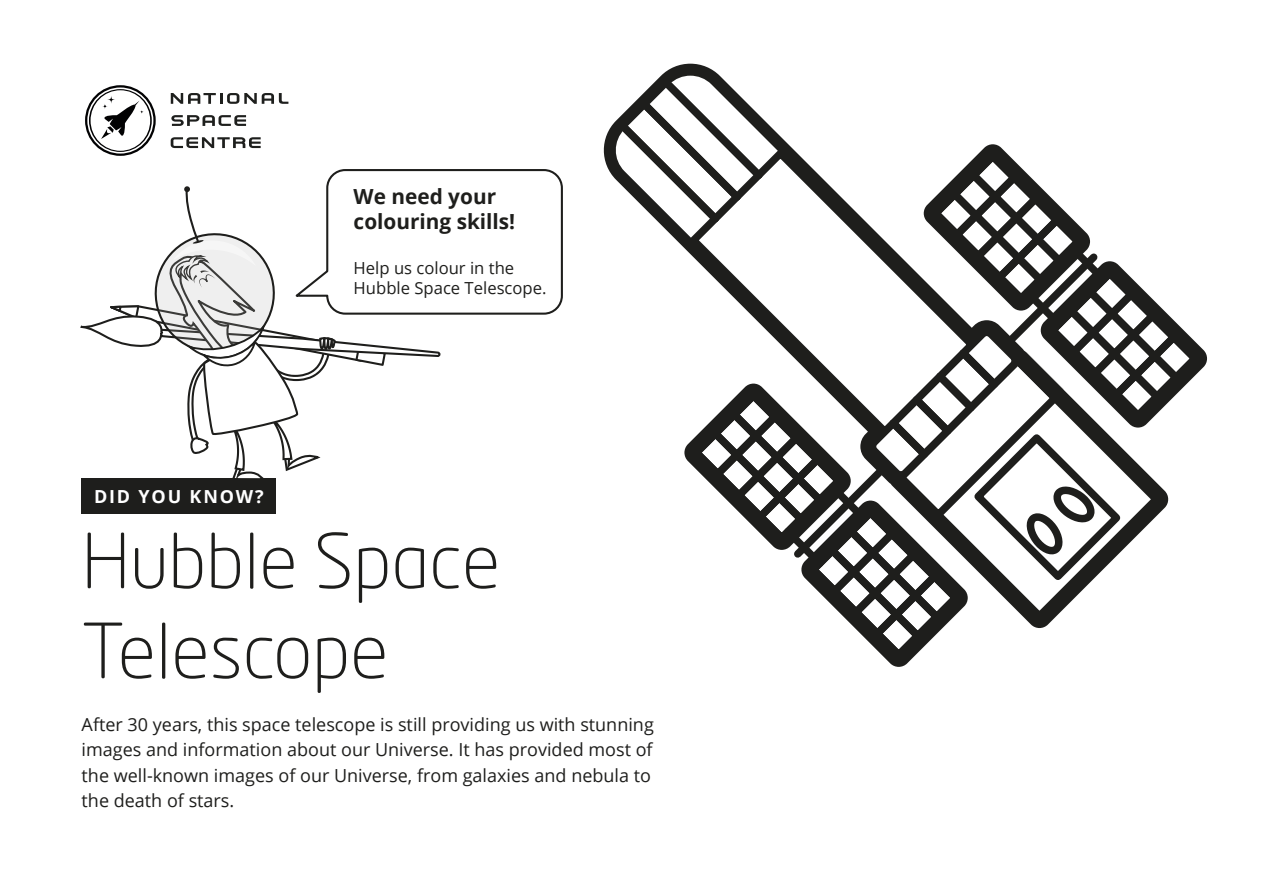
<style>
.page{position:relative;width:1263px;height:893px;background:#fff}
.page>*{position:absolute;margin:0;border:0;box-sizing:border-box;transform-origin:0 0}
.t1{font:300 75px/90px "Neo Tech Std";color:#1e1e1c}
.t2{font:700 20.85px/24.9px "Open Sans";color:#1e1e1c}
.t3{font:18px/25.5px "Open Sans";color:#1e1e1c}
.t4{font:700 18px "Open Sans";letter-spacing:.1em;color:#fff}
.t5{font:16.65px/20px "Open Sans";color:#1e1e1c}
</style>
<div class="page">
<svg style="left:171px;top:115px;width:75px;height:11px"></svg>
<svg style="left:171px;top:137px;width:90px;height:11px"></svg>
<svg style="left:171px;top:93px;width:117px;height:11px"></svg>
<svg style="left:85px;top:85px;width:71px;height:71px"></svg>
<svg style="left:855px;top:315px;width:352px;height:352px"></svg>
<svg style="left:603px;top:64px;width:566px;height:564px"></svg>
<svg style="left:80px;top:169px;width:483px;height:345px"></svg>
<p class="t4" style="left:94px;top:483px;width:171px">DID YOU KNOW?</p>
<p class="t2" style="left:354px;top:184px;width:163px">We need your colouring skills!</p>
<p class="t5" style="left:354px;top:258px;width:194px">Help us colour in the<br>Hubble Space Telescope.</p>
<h1 class="t1" style="left:82px;top:515px;width:420px">Hubble Space<br>Telescope</h1>
<p class="t3" style="left:82px;top:711px;width:574px">After 30 years, this space telescope is still providing us with stunning images and information about our Universe. It has provided most of the well-known images of our Universe, from galaxies and nebula to the death of stars.</p>
</div>
